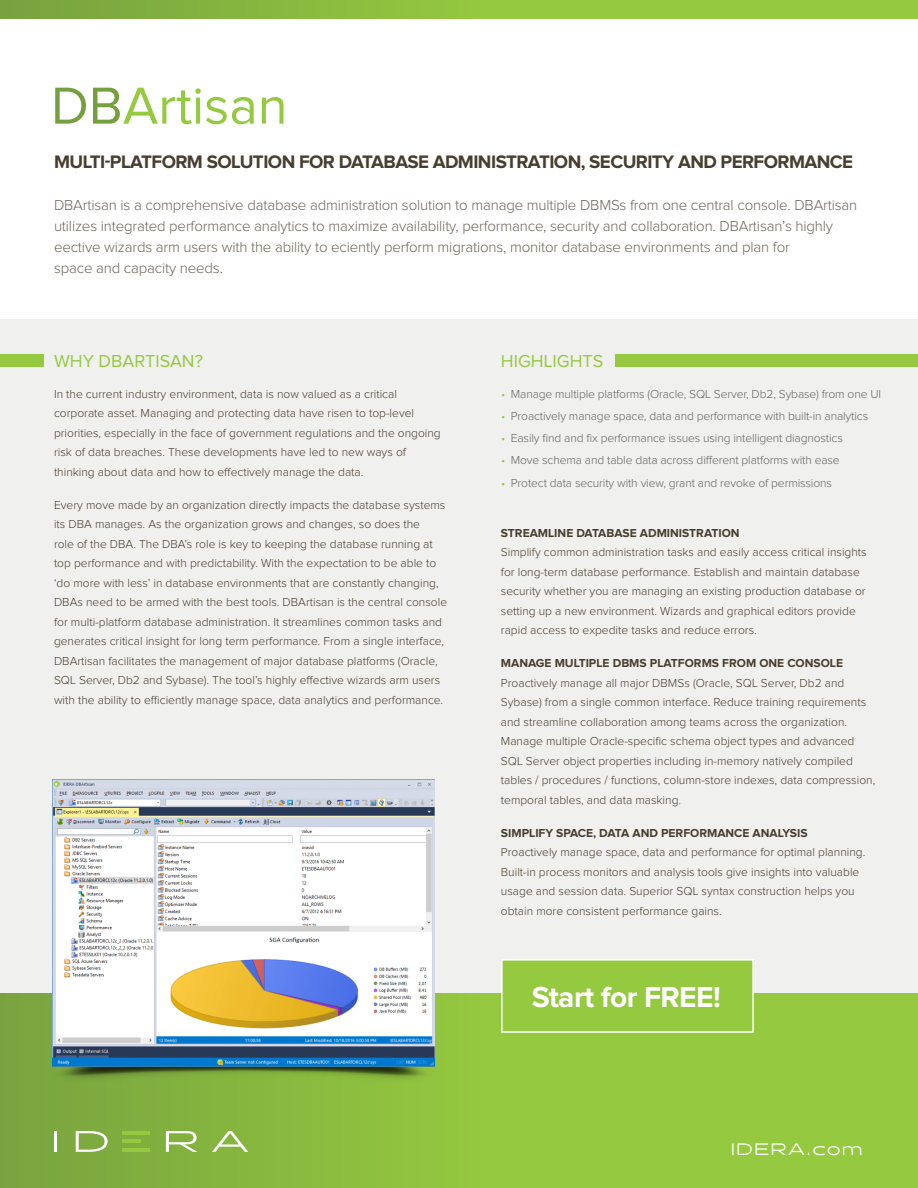
<style>
.page{position:relative;width:918px;height:1188px;background:#fff}
.page>*{position:absolute;margin:0;border:0;box-sizing:border-box;transform-origin:0 0}
.t1{font:54px "Proxima Nova";color:#95c93f}
.t2{font:700 30px "Proxima Nova";letter-spacing:-.02em;color:#fff}
.t3{font:700 18.75px "Proxima Nova";letter-spacing:-.03em;color:#483e2f}
.t4{font:18px "Proxima Nova";color:#95c93f}
.t5{font:16.5px "Halogen";letter-spacing:.1em;color:#fff}
.t6{font:300 15px/21px "Proxima Nova";letter-spacing:-.01em;color:#6d655a}
.t7{font:300 12px/19.5px "Proxima Nova";color:#483e2f}
.t8{font:300 12px "Proxima Nova";letter-spacing:-.01em;color:#646464}
.t9{font:700 12px "Proxima Nova";color:#483e2f}
.s1{color:#76a03f}
.s2{color:#95c93f}
</style>
<div class="page">
<div style="left:0;top:319px;width:918px;height:784px;background:#f0f0ee"></div>
<div style="left:0;top:0;width:918px;height:19px;background:linear-gradient(to right,#7eaa3f,#9cd33f)"></div>
<div style="left:0;top:993px;width:918px;height:195px;background:linear-gradient(to right,#7fab3f,#9cd23f)"></div>
<hr style="left:54px;top:1131px;width:3px;height:21px;background:#fff">
<svg style="left:76px;top:1131px;width:32px;height:21px"></svg>
<svg style="left:166px;top:1131px;width:32px;height:21px"></svg>
<svg style="left:212px;top:1131px;width:36px;height:21px"></svg>
<hr style="left:122px;top:1131px;width:28px;height:3px;background:#95c940">
<hr style="left:122px;top:1149px;width:28px;height:3px;background:#95c940">
<hr style="left:122px;top:1140px;width:18px;height:3px;background:#95c940">
<img style="left:53px;top:780px;width:382px;height:320px">
<div style="left:501px;top:959px;width:253px;height:74px;background:#95c93f;border:2px solid #fff"></div>
<div style="left:0;top:354px;width:43px;height:13px;background:#95c93f"></div>
<div style="left:616px;top:354px;width:302px;height:13px;background:#95c93f"></div>
<h1 class="t1" style="left:51px;top:81px;width:238px"><span class="s1">DB</span>Artisan</h1>
<h3 class="t3" style="left:54px;top:153px;width:801px">MULTI-PLATFORM SOLUTION FOR DATABASE ADMINISTRATION, SECURITY AND PERFORMANCE</h3>
<p class="t6" style="left:54px;top:195px;width:805px">DBArtisan is a comprehensive database administration solution to manage multiple DBMSs from one central console. DBArtisan utilizes integrated performance analytics to maximize availability, performance, security and collaboration. DBArtisan’s highly eective wizards arm users with the ability to eciently perform migrations, monitor database environments and plan for<br>space and capacity needs.</p>
<h3 class="t4" style="left:54px;top:353px;width:151px">WHY DBARTISAN?</h3>
<h3 class="t4" style="left:501px;top:353px;width:104px">HIGHLIGHTS</h3>
<p class="t7" style="left:54px;top:385px;width:388px">In the current industry environment, data is now valued as a critical corporate asset. Managing and protecting data have risen to top-level priorities, especially in the face of government regulations and the ongoing risk of data breaches. These developments have led to new ways of thinking about data and how to effectively manage the data.</p>
<p class="t7" style="left:54px;top:496px;width:395px">Every move made by an organization directly impacts the database systems its DBA manages. As the organization grows and changes, so does the<br>role of the DBA. The DBA’s role is key to keeping the database running at top performance and with predictability. With the expectation to be able to ‘do more with less’ in database environments that are constantly changing, DBAs need to be armed with the best tools. DBArtisan is the central console for multi-platform database administration. It streamlines common tasks and generates critical insight for long term performance. From a single interface, DBArtisan facilitates the management of major database platforms (Oracle, SQL Server, Db2 and Sybase). The tool’s highly effective wizards arm users with the ability to efficiently manage space, data analytics and performance.</p>
<p class="t8" style="left:501px;top:388px;width:382px"><span class="s2">•</span> Manage multiple platforms (Oracle, SQL Server, Db2, Sybase) from one UI</p>
<p class="t8" style="left:501px;top:411px;width:369px"><span class="s2">•</span> Proactively manage space, data and performance with built-in analytics</p>
<p class="t8" style="left:501px;top:433px;width:343px"><span class="s2">•</span> Easily find and fix performance issues using intelligent diagnostics</p>
<p class="t8" style="left:501px;top:455px;width:340px"><span class="s2">•</span> Move schema and table data across different platforms with ease</p>
<p class="t8" style="left:501px;top:477px;width:332px"><span class="s2">•</span> Protect data security with view, grant and revoke of permissions</p>
<p class="t9" style="left:501px;top:527px;width:240px">STREAMLINE DATABASE ADMINISTRATION</p>
<p class="t7" style="left:501px;top:543px;width:367px">Simplify common administration tasks and easily access critical insights for long-term database performance. Establish and maintain database security whether you are managing an existing production database or setting up a new environment. Wizards and graphical editors provide rapid access to expedite tasks and reduce errors.</p>
<p class="t9" style="left:501px;top:658px;width:344px">MANAGE MULTIPLE DBMS PLATFORMS FROM ONE CONSOLE</p>
<p class="t7" style="left:501px;top:674px;width:376px">Proactively manage all major DBMSs (Oracle, SQL Server, Db2 and Sybase) from a single common interface. Reduce training requirements and streamline collaboration among teams across the organization.<br>Manage multiple Oracle-specific schema object types and advanced SQL Server object properties including in-memory natively compiled tables / procedures / functions, column-store indexes, data compression, temporal tables, and data masking.</p>
<p class="t9" style="left:501px;top:827px;width:308px">SIMPLIFY SPACE, DATA AND PERFORMANCE ANALYSIS</p>
<p class="t7" style="left:501px;top:843px;width:366px">Proactively manage space, data and performance for optimal planning.<br>Built-in process monitors and analysis tools give insights into valuable usage and session data. Superior SQL syntax construction helps you obtain more consistent performance gains.</p>
<h2 class="t2" style="left:532px;top:983px;width:190px">Start for FREE!</h2>
<h3 class="t5" style="left:731px;top:1139px;width:133px">IDERA.com</h3>
</div>
